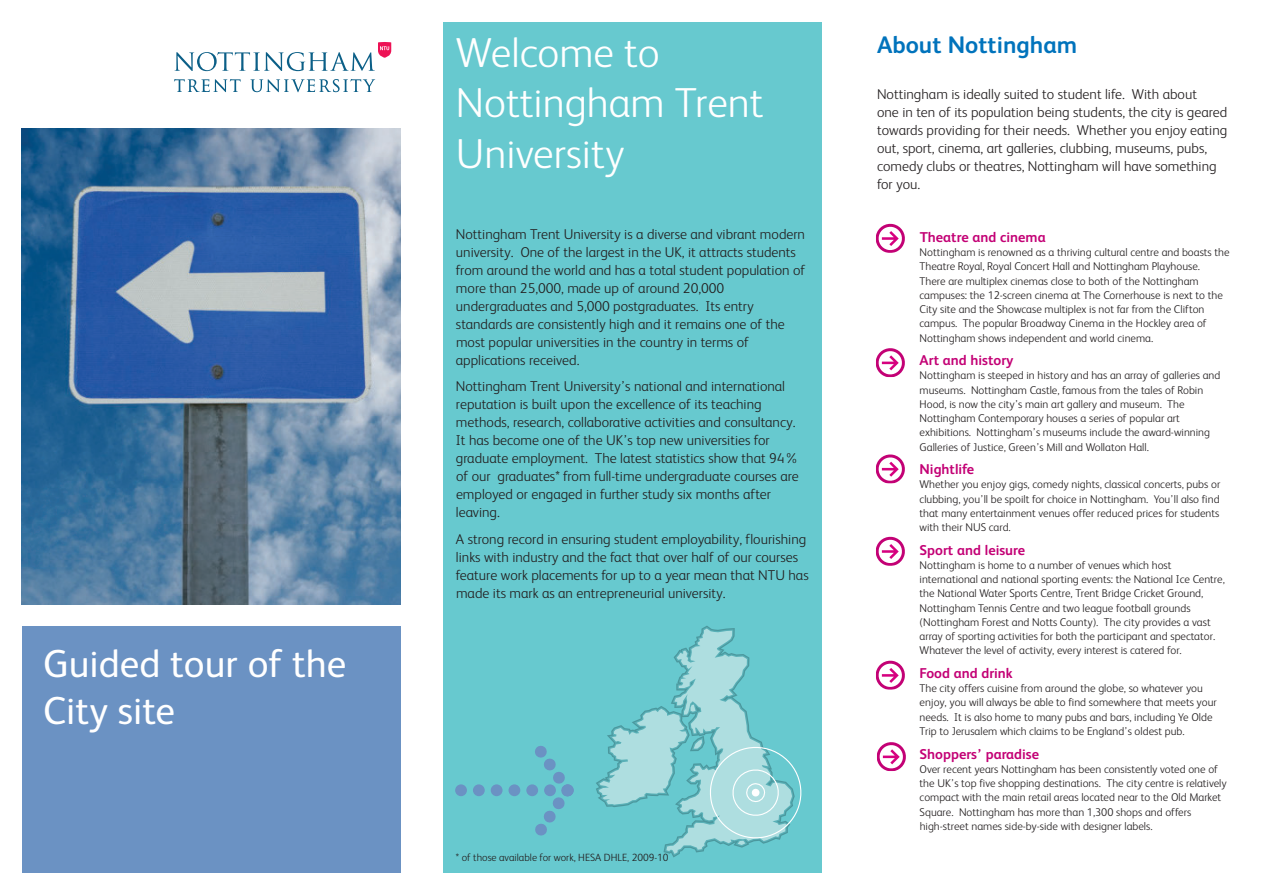
<style>
.page{position:relative;width:1264px;height:893px;background:#fff}
.page>*{position:absolute;margin:0;border:0;box-sizing:border-box;transform-origin:0 0}
.t1{font:300 42px/50.4px "FS Albert";color:#fff}
.t2{font:39px/46.8px "FS Albert";color:#fff}
.t3{font:700 24px "FS Albert";color:#0073bc}
.t4{font:300 14.25px/18px "FS Albert";color:#231f20}
.t5{font:700 14.25px "FS Albert";color:#c30175}
.t6{font:300 11.25px/14.2px "FS Albert";color:#231f20}
.t7{font:300 10.5px "FS Albert";color:#231f20}
</style>
<div class="page">
<div style="left:443px;top:22px;width:378px;height:850px;background:#67c9cf"></div>
<div style="left:526px;top:784px;width:12px;height:12px;background:#6b92c3;border-radius:50%"></div>
<div style="left:508px;top:784px;width:12px;height:12px;background:#6b92c3;border-radius:50%"></div>
<svg style="left:534px;top:746px;width:40px;height:90px"></svg>
<div style="left:490px;top:784px;width:12px;height:12px;background:#6b92c3;border-radius:50%"></div>
<div style="left:473px;top:784px;width:11px;height:12px;background:#6b92c3;border-radius:50%"></div>
<div style="left:455px;top:784px;width:12px;height:12px;background:#6b92c3;border-radius:50%"></div>
<svg style="left:597px;top:627px;width:205px;height:229px"></svg>
<div style="left:22px;top:626px;width:378px;height:246px;background:#6b92c3"></div>
<svg style="left:250px;top:79px;width:125px;height:13px"></svg>
<svg style="left:174px;top:79px;width:66px;height:13px"></svg>
<svg style="left:174px;top:42px;width:217px;height:29px"></svg>
<img style="left:22px;top:128px;width:378px;height:476px">
<svg style="left:877px;top:742px;width:29px;height:29px"></svg>
<svg style="left:876px;top:660px;width:29px;height:30px"></svg>
<svg style="left:876px;top:536px;width:29px;height:30px"></svg>
<svg style="left:876px;top:454px;width:29px;height:29px"></svg>
<svg style="left:876px;top:348px;width:29px;height:29px"></svg>
<svg style="left:876px;top:223px;width:29px;height:30px"></svg>
<h2 class="t2" style="left:43px;top:644px;width:304px">Guided tour of the<br>City site</h2>
<h1 class="t1" style="left:456px;top:32px;width:309px">Welcome to<br>Nottingham Trent<br>University</h1>
<p class="t4" style="left:456px;top:226px;width:351px">Nottingham Trent University is a diverse and vibrant modern university. One of the largest in the UK, it attracts students from around the world and has a total student population of more than 25,000, made up of around 20,000 undergraduates and 5,000 postgraduates. Its entry standards are consistently high and it remains one of the most popular universities in the country in terms of applications received.</p>
<p class="t4" style="left:456px;top:379px;width:344px">Nottingham Trent University’s national and international reputation is built upon the excellence of its teaching methods, research, collaborative activities and consultancy.<br>It has become one of the UK’s top new universities for graduate employment. The latest statistics show that 94% of our graduates* from full-time undergraduate courses are employed or engaged in further study six months after leaving.</p>
<p class="t4" style="left:456px;top:531px;width:354px">A strong record in ensuring student employability, flourishing links with industry and the fact that over half of our courses feature work placements for up to a year mean that NTU has made its mark as an entrepreneurial university.</p>
<p class="t7" style="left:456px;top:853px;width:214px">* of those available for work, HESA DHLE, 2009-10</p>
<h3 class="t3" style="left:877px;top:37px;width:202px">About Nottingham</h3>
<p class="t4" style="left:877px;top:87px;width:352px">Nottingham is ideally suited to student life. With about<br>one in ten of its population being students, the city is geared towards providing for their needs. Whether you enjoy eating out, sport, cinema, art galleries, clubbing, museums, pubs, comedy clubs or theatres, Nottingham will have something for you.</p>
<p class="t5" style="left:919px;top:232px;width:127px">Theatre and cinema</p>
<p class="t6" style="left:919px;top:246px;width:311px">Nottingham is renowned as a thriving cultural centre and boasts the Theatre Royal, Royal Concert Hall and Nottingham Playhouse.<br>There are multiplex cinemas close to both of the Nottingham campuses: the 12-screen cinema at The Cornerhouse is next to the City site and the Showcase multiplex is not far from the Clifton campus. The popular Broadway Cinema in the Hockley area of Nottingham shows independent and world cinema.</p>
<p class="t5" style="left:919px;top:355px;width:96px">Art and history</p>
<p class="t6" style="left:919px;top:370px;width:302px">Nottingham is steeped in history and has an array of galleries and museums. Nottingham Castle, famous from the tales of Robin Hood, is now the city’s main art gallery and museum. The Nottingham Contemporary houses a series of popular art exhibitions. Nottingham’s museums include the award-winning Galleries of Justice, Green’s Mill and Wollaton Hall.</p>
<p class="t5" style="left:919px;top:464px;width:56px">Nightlife</p>
<p class="t6" style="left:919px;top:479px;width:302px;text-align:justify">Whether you enjoy gigs, comedy nights, classical concerts, pubs or clubbing, you’ll be spoilt for choice in Nottingham. You’ll also find that many entertainment venues offer reduced prices for students with their NUS card.</p>
<p class="t5" style="left:919px;top:545px;width:107px">Sport and leisure</p>
<p class="t6" style="left:919px;top:559px;width:307px">Nottingham is home to a number of venues which host international and national sporting events: the National Ice Centre, the National Water Sports Centre, Trent Bridge Cricket Ground, Nottingham Tennis Centre and two league football grounds (Nottingham Forest and Notts County). The city provides a vast array of sporting activities for both the participant and spectator.<br>Whatever the level of activity, every interest is catered for.</p>
<p class="t5" style="left:919px;top:668px;width:95px">Food and drink</p>
<p class="t6" style="left:919px;top:682px;width:299px">The city offers cuisine from around the globe, so whatever you enjoy, you will always be able to find somewhere that meets your needs. It is also home to many pubs and bars, including Ye Olde Trip to Jerusalem which claims to be England’s oldest pub.</p>
<p class="t5" style="left:919px;top:749px;width:121px">Shoppers’ paradise</p>
<p class="t6" style="left:919px;top:763px;width:308px">Over recent years Nottingham has been consistently voted one of the UK’s top five shopping destinations. The city centre is relatively compact with the main retail areas located near to the Old Market Square. Nottingham has more than 1,300 shops and offers high-street names side-by-side with designer labels.</p>
</div>
